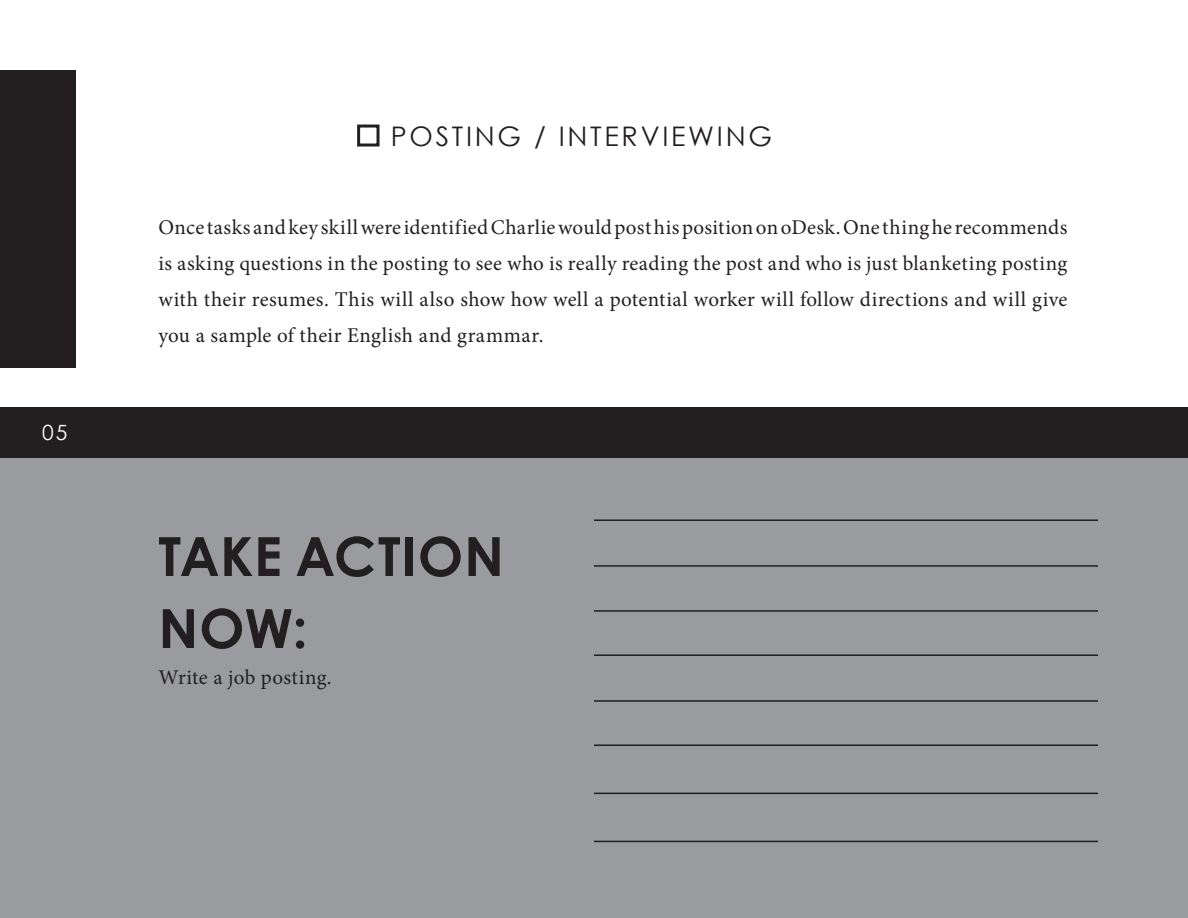
<style>
.page{position:relative;width:1188px;height:918px;background:#fff}
.page>*{position:absolute;margin:0;border:0;box-sizing:border-box;transform-origin:0 0}
.Normal_12pt_light{font:700 54px/72px "Century Gothic";letter-spacing:.015em;color:#231f20}
.Subtitle_18pt_regula{font:27px "Century Gothic";letter-spacing:.1em;color:#231f20}
.Normal_12pt_light-2{font:21px/36px "Minion Pro";letter-spacing:.02em;color:#231f20;text-align:justify}
.Subtitle_18pt_regula-2{font:21px "Century Gothic";color:#fff}
</style>
<div class="page">
<div style="left:0;top:70px;width:76px;height:298px;background:#231f20"></div>
<div style="left:357px;top:125px;width:23px;height:22px;border:3px solid #231f20"></div>
<div style="left:0;top:407px;width:1188px;height:51px;background:#231f20"></div>
<div style="left:0;top:458px;width:1188px;height:460px;background:#999b9e"></div>
<hr style="left:594px;top:700px;width:504px;height:2px;background:#231f20">
<hr style="left:594px;top:744px;width:504px;height:2px;background:#231f20">
<hr style="left:594px;top:793px;width:504px;height:1px;background:#231f20">
<hr style="left:594px;top:841px;width:504px;height:1px;background:#231f20">
<hr style="left:594px;top:610px;width:504px;height:2px;background:#231f20">
<hr style="left:594px;top:654px;width:504px;height:2px;background:#231f20">
<hr style="left:594px;top:565px;width:504px;height:2px;background:#231f20">
<hr style="left:594px;top:519px;width:504px;height:2px;background:#231f20">
<p class="Subtitle_18pt_regula-2" style="left:42px;top:417px;width:27px">05</p>
<p class="Subtitle_18pt_regula" style="left:391px;top:117px;width:382px">POSTING / INTERVIEWING</p>
<p class="Normal_12pt_light-2" style="left:158px;top:209px;width:911px">Once tasks and key skill were identified Charlie would post his position on oDesk. One thing he recommends is asking questions in the posting to see who is really reading the post and who is just blanketing posting with their resumes. This will also show how well a potential worker will follow directions and will give you a sample of their English and grammar.</p>
<p class="Normal_12pt_light" style="left:158px;top:518px;width:347px">TAKE ACTION<br>NOW:</p>
<p class="Normal_12pt_light-2" style="left:158px;top:659px;width:175px">Write a job posting.</p>
</div>
